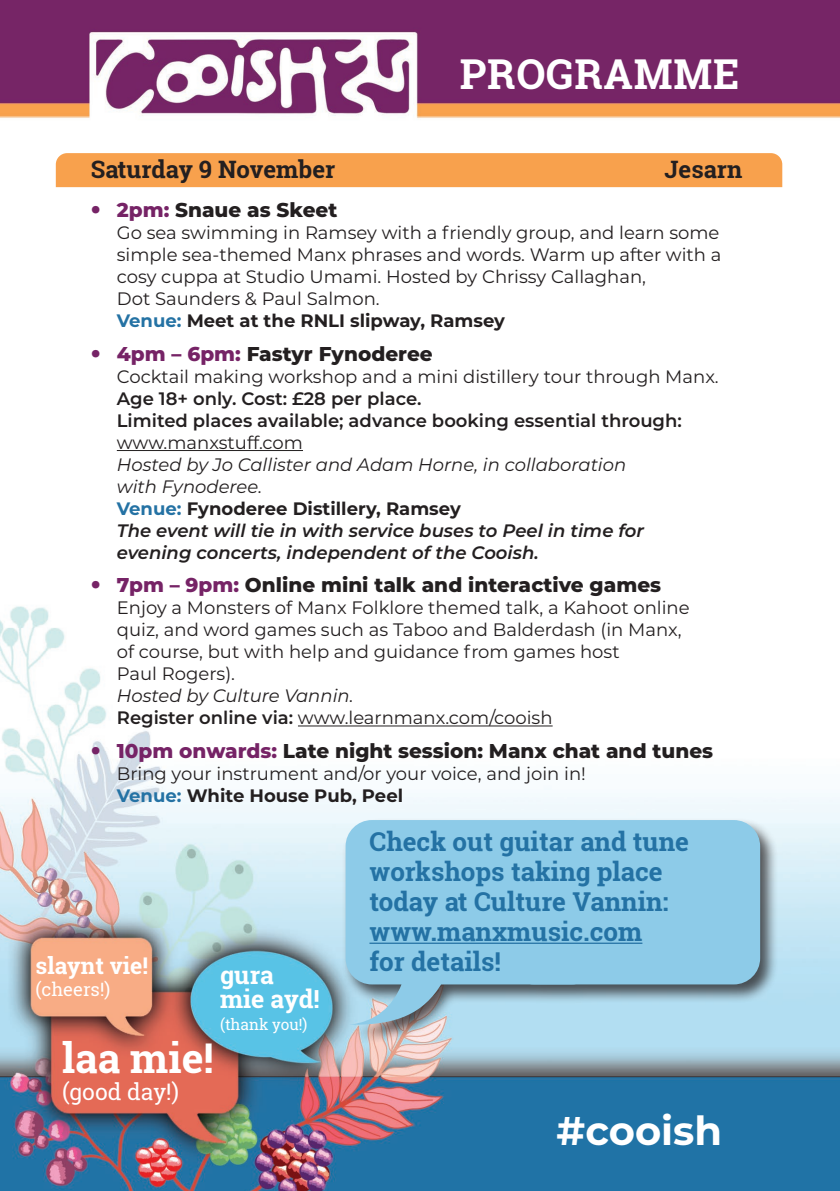
<style>
.page{position:relative;width:840px;height:1191px;background:#fff}
.page>*{position:absolute;margin:0;border:0;box-sizing:border-box;transform-origin:0 0}
.t1{font:700 41.2px "Roboto Slab";letter-spacing:.02em;color:#fff}
.t2{font:700 41px "Roboto Slab";color:#fff}
.t3{font:700 40px "Montserrat Alternates";color:#fff}
.t4{font:700 26px/30px "Roboto Slab";color:#2472a4}
.t5{font:700 25px/23.8px "Roboto Slab";color:#fff}
.t6{font:700 24px "Roboto Slab";color:#231f20}
.t7{font:700 23px "Roboto Slab";color:#fff}
.t8{font:22.8px "Roboto Slab";color:#fff}
.t9{font:800 20px "Montserrat";color:#231f20}
.t10{font:18.4px "Roboto Slab";color:#fff}
.t11{font:18px/22px "Montserrat";color:#231f20}
.t12{font:italic 600 18px/22px "Montserrat";color:#231f20}
.t13{font:600 18px/22px "Montserrat";color:#231f20}
.t14{font:15.4px "Roboto Slab";color:#fff}
.s1{font-size:26px;color:#762366}
.s2{color:#762366}
.s3{font-weight:700;color:#2472a4}
.s4{font-weight:700}
.s5{font-weight:400}
.s6{font-weight:700;font-style:normal;color:#2472a4}
.s7{font-weight:700;font-style:normal}
.s8{font-style:italic}
.s9{font-weight:600}
</style>
<div class="page">
<img style="left:0;top:0;width:839px;height:1191px">
<div style="left:342px;top:818px;width:435px;height:226px;background:#231f20;opacity:.75"></div>
<svg style="left:345px;top:820px;width:252px;height:204px;background:#90c6df"></svg>
<div style="left:507px;top:820px;width:252px;height:164px;background:#8dcbe8;border-radius:26px"></div>
<hr style="left:369px;top:942px;width:273px;height:2px;background:#2472a4">
<div style="left:56px;top:153px;width:725px;height:34px;background:#f8a14d"></div>
<hr style="left:117px;top:450px;width:186px;height:1px;background:#231f20">
<hr style="left:298px;top:725px;width:254px;height:1px;background:#231f20">
<h1 class="t1" style="left:459px;top:45px;width:281px">PROGRAMME</h1>
<h3 class="t6" style="left:91px;top:153px;width:246px">Saturday 9 November</h3>
<h3 class="t6" style="left:664px;top:153px;width:79px">Jesarn</h3>
<p class="t9" style="left:91px;top:195px;width:248px"><span class="s1">•</span> <span class="s2">2pm:</span> Snaue as Skeet</p>
<p class="t11" style="left:117px;top:221px;width:606px">Go sea swimming in Ramsey with a friendly group, and learn some simple sea-themed Manx phrases and words. Warm up after with a cosy cuppa at Studio Umami. Hosted by Chrissy Callaghan,<br>Dot Saunders &amp; Paul Salmon.<br><span class="s3">Venue:</span> <span class="s4">Meet at the RNLI slipway, Ramsey</span></p>
<p class="t9" style="left:91px;top:339px;width:343px"><span class="s1">•</span> <span class="s2">4pm – 6pm:</span> Fastyr Fynoderee</p>
<p class="t11" style="left:117px;top:365px;width:603px">Cocktail making workshop and a mini distillery tour through Manx.</p>
<p class="t13" style="left:117px;top:386px;width:566px">Age 18+ only. Cost: £28 per place.<br>Limited places available; advance booking essential through:</p>
<p class="t11" style="left:117px;top:431px;width:187px">www.manxstuff.com</p>
<p class="t12" style="left:117px;top:452px;width:528px"><span class="s5">Hosted by Jo Callister and Adam Horne, in collaboration with Fynoderee.<br></span><span class="s6">Venue:</span> <span class="s7">Fynoderee Distillery, Ramsey<br></span>The event will tie in with service buses to Peel in time for evening concerts, independent of the Cooish.</p>
<p class="t9" style="left:91px;top:570px;width:571px"><span class="s1">•</span> <span class="s2">7pm – 9pm:</span> Online mini talk and interactive games</p>
<p class="t11" style="left:117px;top:596px;width:574px">Enjoy a Monsters of Manx Folklore themed talk, a Kahoot online quiz, and word games such as Taboo and Balderdash (in Manx, of course, but with help and guidance from games host<br>Paul Rogers).</p>
<p class="t11" style="left:117px;top:684px;width:437px"><span class="s8">Hosted by Culture Vannin.<br></span><span class="s9">Register online via:</span> www.learnmanx.com/cooish</p>
<p class="t9" style="left:91px;top:735px;width:623px"><span class="s1">•</span> <span class="s2">10pm onwards:</span> Late night session: Manx chat and tunes</p>
<p class="t11" style="left:117px;top:761px;width:470px">Bring your instrument and/or your voice, and join in!<br><span class="s3">Venue:</span> <span class="s4">White House Pub, Peel</span></p>
<p class="t7" style="left:35px;top:950px;width:114px">slaynt vie!</p>
<p class="t10" style="left:35px;top:977px;width:76px">(cheers!)</p>
<h3 class="t5" style="left:220px;top:963px;width:101px">gura mie ayd!</h3>
<p class="t14" style="left:220px;top:1013px;width:89px">(thank you!)</p>
<h2 class="t2" style="left:62px;top:1029px;width:153px">laa mie!</h2>
<p class="t8" style="left:62px;top:1076px;width:118px">(good day!)</p>
<h3 class="t4" style="left:369px;top:826px;width:321px">Check out guitar and tune workshops taking place today at Culture Vannin: www.manxmusic.com<br>for details!</h3>
<h3 class="t3" style="left:556px;top:1101px;width:167px">#cooish</h3>
</div>
